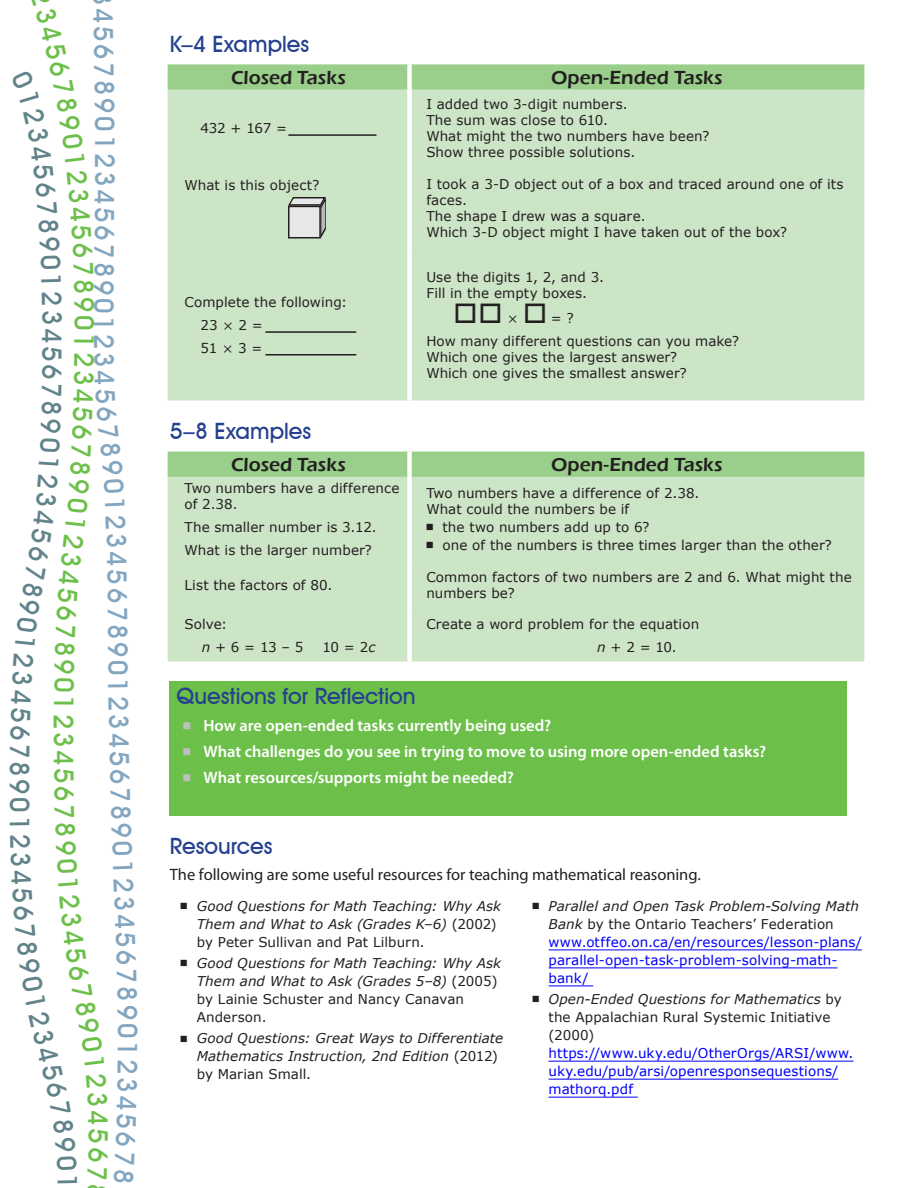
<style>
.page{position:relative;width:918px;height:1188px;background:#fff}
.page>*{position:absolute;margin:0;border:0;box-sizing:border-box;transform-origin:0 0}
.t1{font:500 27px "Avant Garde IT Cby BT";letter-spacing:.095em;color:#82a5c0}
.t2{font:500 27px "Avant Garde IT Cby BT";color:#6cc04a}
.t3{font:500 27px "Avant Garde IT Cby BT";color:#61838a}
.Head_A_smaller{font:500 22.5px "Avant Garde IT Cby BT";color:#25408f}
.Table_Head_A{font:600 19.5px "Eras ITC";color:#231f20}
.t4{font:600 16.5px "Myriad Pro";color:#fff}
.Paragraph___12{font:16.5px "Myriad Pro";letter-spacing:-.005em;color:#231f20}
.Table_Paragraph_A{font:13.5px/16.2px "Verdana";letter-spacing:.005em;color:#231f20}
.t5{font:13.5px/18px "Verdana";letter-spacing:.01em;color:#0000fa}
.t6{font:italic 13.5px/18px "Verdana";letter-spacing:.005em;color:#231f20}
.Table_Paragraph_A_Ce{font:13.5px "Verdana";letter-spacing:-.03em;color:#231f20}
.s1{font-style:italic}
.s2{font-style:normal}
.s3{font-style:italic;color:#231f20}
.s4{color:#231f20}
</style>
<div class="page">
<svg style="left:168px;top:64px;width:696px;height:26px;background:#9cd08e"></svg>
<div style="left:168px;top:90px;width:696px;height:311px;background:#cde5c7"></div>
<div style="left:407px;top:64px;width:5px;height:26px;background:#fff"></div>
<div style="left:407px;top:90px;width:5px;height:76px;background:#fff"></div>
<div style="left:407px;top:166px;width:5px;height:83px;background:#fff"></div>
<div style="left:407px;top:249px;width:5px;height:152px;background:#fff"></div>
<hr style="left:288px;top:134px;width:89px;height:2px;background:#231f20">
<hr style="left:265px;top:331px;width:91px;height:2px;background:#231f20">
<hr style="left:265px;top:354px;width:91px;height:1px;background:#231f20">
<div style="left:168px;top:452px;width:696px;height:25px;background:#9acf8b"></div>
<div style="left:168px;top:477px;width:696px;height:184px;background:#cde5c7"></div>
<div style="left:407px;top:452px;width:5px;height:25px;background:#fff"></div>
<div style="left:407px;top:477px;width:5px;height:84px;background:#fff"></div>
<div style="left:407px;top:561px;width:5px;height:49px;background:#fff"></div>
<div style="left:407px;top:610px;width:5px;height:51px;background:#fff"></div>
<div style="left:170px;top:681px;width:677px;height:134px;background:#6cc04a"></div>
<hr style="left:549px;top:950px;width:313px;height:1px;background:#0000fa">
<hr style="left:549px;top:968px;width:289px;height:1px;background:#0000fa">
<hr style="left:549px;top:986px;width:44px;height:1px;background:#0000fa">
<hr style="left:549px;top:1061px;width:304px;height:1px;background:#0000fa">
<hr style="left:549px;top:1079px;width:289px;height:1px;background:#0000fa">
<hr style="left:549px;top:1097px;width:89px;height:1px;background:#0000fa">
<svg style="left:287px;top:195px;width:40px;height:46px;background:#b9bdb8"></svg>
<svg style="left:224px;top:322px;width:8px;height:8px"></svg>
<svg style="left:224px;top:345px;width:7px;height:7px"></svg>
<svg style="left:509px;top:315px;width:8px;height:8px"></svg>
<svg style="left:427px;top:524px;width:6px;height:6px"></svg>
<svg style="left:427px;top:542px;width:6px;height:6px"></svg>
<h1 class="t1" style="left:120px;top:25px;width:71px;rotate:89deg">5678</h1>
<h1 class="t1" style="left:121px;top:98px;width:144px;rotate:90deg">90123456</h1>
<h1 class="t3" style="left:68px;top:328px;width:35px;rotate:90deg">45</h1>
<h1 class="t1" style="left:120px;top:280px;width:53px;rotate:90deg">901</h1>
<h1 class="t2" style="left:101px;top:315px;width:17px;rotate:90deg">0</h1>
<h1 class="t3" style="left:36px;top:761px;width:53px;rotate:90deg">890</h1>
<h1 class="t2" style="left:80px;top:695px;width:72px;rotate:90deg">1234</h1>
<h1 class="t1" style="left:133px;top:551px;width:71px;rotate:89deg">4567</h1>
<h1 class="t1" style="left:134px;top:624px;width:35px;rotate:90deg">89</h1>
<h1 class="t1" style="left:134px;top:660px;width:126px;rotate:89deg">0123456</h1>
<h1 class="t1" style="left:136px;top:786px;width:198px;rotate:88deg">78901234567</h1>
<h1 class="t1" style="left:144px;top:1023px;width:35px;rotate:90deg">01</h1>
<h1 class="t2" style="left:114px;top:1128px;width:17px;rotate:90deg">5</h1>
<h1 class="Head_A_smaller" style="left:170px;top:30px;width:141px">K–4 Examples</h1>
<h2 class="Table_Head_A" style="left:231px;top:66px;width:116px">Closed Tasks</h2>
<h2 class="Table_Head_A" style="left:551px;top:66px;width:173px">Open-Ended Tasks</h2>
<h1 class="Table_Paragraph_A_Ce" style="left:201px;top:119px;width:88px">432 + 167 =</h1>
<p class="Table_Paragraph_A" style="left:426px;top:96px;width:285px">I added two 3-digit numbers.<br>The sum was close to 610.<br>What might the two numbers have been?<br>Show three possible solutions.</p>
<p class="Table_Paragraph_A" style="left:184px;top:177px;width:137px">What is this object?</p>
<p class="Table_Paragraph_A" style="left:426px;top:175px;width:419px">I took a 3-D object out of a box and traced around one of its faces.<br>The shape I drew was a square.<br>Which 3-D object might I have taken out of the box?</p>
<p class="Table_Paragraph_A" style="left:184px;top:294px;width:164px">Complete the following:</p>
<h1 class="Table_Paragraph_A_Ce" style="left:201px;top:316px;width:19px">23</h1>
<h1 class="Table_Paragraph_A_Ce" style="left:238px;top:316px;width:26px">2 =</h1>
<h1 class="Table_Paragraph_A_Ce" style="left:201px;top:339px;width:18px">51</h1>
<h1 class="Table_Paragraph_A_Ce" style="left:238px;top:339px;width:26px">3 =</h1>
<p class="Table_Paragraph_A" style="left:426px;top:269px;width:179px">Use the digits 1, 2, and 3.<br>Fill in the empty boxes.</p>
<p class="Table_Paragraph_A" style="left:453px;top:310px;width:122px">□□ □= ?</p>
<p class="Table_Paragraph_A" style="left:426px;top:332px;width:314px">How many different questions can you make?<br>Which one gives the largest answer?<br>Which one gives the smallest answer?</p>
<h1 class="Head_A_smaller" style="left:170px;top:417px;width:143px">5–8 Examples</h1>
<h2 class="Table_Head_A" style="left:231px;top:453px;width:116px">Closed Tasks</h2>
<h2 class="Table_Head_A" style="left:551px;top:453px;width:173px">Open-Ended Tasks</h2>
<p class="Table_Paragraph_A" style="left:184px;top:480px;width:217px">Two numbers have a difference of 2.38.</p>
<p class="Table_Paragraph_A" style="left:184px;top:519px;width:194px">The smaller number is 3.12.</p>
<p class="Table_Paragraph_A" style="left:184px;top:542px;width:189px">What is the larger number?</p>
<p class="Table_Paragraph_A" style="left:426px;top:485px;width:275px">Two numbers have a difference of 2.38.</p>
<p class="Table_Paragraph_A" style="left:426px;top:501px;width:205px">What could the numbers be if</p>
<p class="Table_Paragraph_A" style="left:443px;top:519px;width:209px">the two numbers add up to 6?</p>
<p class="Table_Paragraph_A" style="left:443px;top:537px;width:391px">one of the numbers is three times larger than the other?</p>
<p class="Table_Paragraph_A" style="left:184px;top:577px;width:149px">List the factors of 80.</p>
<p class="Table_Paragraph_A" style="left:426px;top:569px;width:427px">Common factors of two numbers are 2 and 6. What might the numbers be?</p>
<p class="Table_Paragraph_A" style="left:184px;top:616px;width:45px">Solve:</p>
<h1 class="Table_Paragraph_A_Ce" style="left:202px;top:638px;width:103px"><span class="s1">n</span> + 6 = 13 – 5</h1>
<h1 class="Table_Paragraph_A_Ce" style="left:323px;top:638px;width:54px">10 = 2<span class="s1">c</span></h1>
<p class="Table_Paragraph_A" style="left:426px;top:616px;width:274px">Create a word problem for the equation</p>
<h1 class="Table_Paragraph_A_Ce" style="left:597px;top:638px;width:81px"><span class="s1">n</span> + 2 = 10.</h1>
<h1 class="Head_A_smaller" style="left:176px;top:682px;width:241px">Questions for Reflection</h1>
<p class="t4" style="left:203px;top:715px;width:349px">How are open-ended tasks currently being used?</p>
<p class="t4" style="left:203px;top:741px;width:564px">What challenges do you see in trying to move to using more open-ended tasks?</p>
<p class="t4" style="left:203px;top:767px;width:312px">What resources/supports might be needed?</p>
<h1 class="Head_A_smaller" style="left:170px;top:832px;width:104px">Resources</h1>
<p class="Paragraph___12" style="left:170px;top:864px;width:533px">The following are some useful resources for teaching mathematical reasoning.</p>
<p class="t6" style="left:197px;top:897px;width:306px">Good Questions for Math Teaching: Why Ask<br>Them and What to Ask (Grades K–6) <span class="s2">(2002) by Peter Sullivan and Pat Lilburn.</span></p>
<p class="t6" style="left:197px;top:954px;width:306px">Good Questions for Math Teaching: Why Ask<br>Them and What to Ask (Grades 5–8) <span class="s2">(2005) by Lainie Schuster and Nancy Canavan<br>Anderson.</span></p>
<p class="t6" style="left:197px;top:1029px;width:308px">Good Questions: Great Ways to Differentiate<br>Mathematics Instruction, 2nd Edition <span class="s2">(2012) by Marian Small.</span></p>
<p class="t5" style="left:549px;top:897px;width:315px"><span class="s3">Parallel and Open Task Problem-Solving Math Bank</span> <span class="s4">by the Ontario Teachers’ Federation </span>www.otffeo.on.ca/en/resources/lesson-plans/ parallel-open-task-problem-solving-math&shy;bank/</p>
<p class="t5" style="left:549px;top:990px;width:306px"><span class="s3">Open-Ended Questions for Mathematics</span> <span class="s4">by the Appalachian Rural Systemic Initiative (2000) </span>https://www.uky.edu/OtherOrgs/ARSI/www. uky.edu/pub/arsi/openresponsequestions/ mathorq.pdf</p>
</div>
